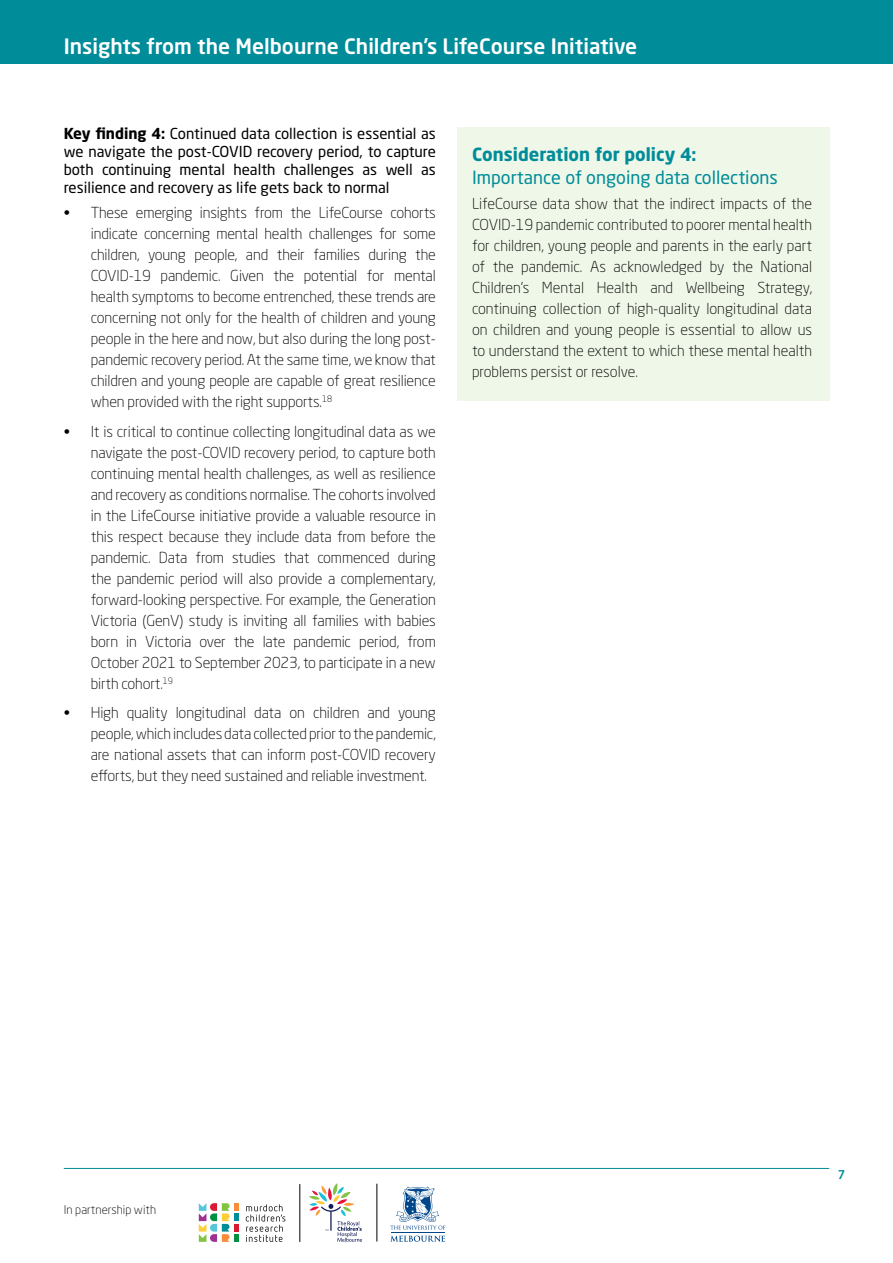
<style>
.page{position:relative;width:893px;height:1263px;background:#fff}
.page>*{position:absolute;margin:0;border:0;box-sizing:border-box;transform-origin:0 0}
.t1{font:500 21px "Neo Sans W1 G";color:#fff}
.t2{font:18px "Neo Sans W1 G";color:#008c99}
.t3{font:700 18px "Neo Sans W1 G";color:#008c99}
.t4{font:300 15px/21px "Neo Sans W1 G";letter-spacing:-.01em;color:#000;text-align:justify}
.t5{font:15px/18px "Neo Sans W1 G";color:#000;text-align:justify}
.t6{font:300 12px "Neo Sans W1 G";color:#000}
.t7{font:500 12px "Neo Sans W1 G";color:#008c99}
.s1{font-weight:700}
</style>
<div class="page">
<div style="left:0;top:0;width:893px;height:64px;background:#008c99"></div>
<hr style="left:64px;top:1168px;width:765px;height:1px;background:#008c99">
<svg style="left:309px;top:1183px;width:53px;height:59px"></svg>
<hr style="left:391px;top:1232px;width:54px;height:1px;background:#00468b">
<svg style="left:390px;top:1235px;width:55px;height:7px"></svg>
<svg style="left:390px;top:1186px;width:55px;height:43px"></svg>
<svg style="left:246px;top:1204px;width:39px;height:38px"></svg>
<svg style="left:199px;top:1203px;width:39px;height:39px"></svg>
<hr style="left:300px;top:1184px;width:1px;height:58px;background:#000">
<hr style="left:377px;top:1184px;width:1px;height:57px;background:#000">
<div style="left:457px;top:128px;width:372px;height:273px;background:#eff7e8"></div>
<h1 class="t1" style="left:64px;top:33px;width:575px">Insights from the Melbourne Children’s LifeCourse Initiative</h1>
<p class="t5" style="left:64px;top:124px;width:374px"><span class="s1">Key finding 4:</span> Continued data collection is essential as we navigate the post-COVID recovery period, to capture both continuing mental health challenges as well as resilience and recovery as life gets back to normal</p>
<p class="t4" style="left:91px;top:202px;width:347px;text-indent:-27px">• These emerging insights from the LifeCourse cohorts indicate concerning mental health challenges for some children, young people, and their families during the COVID-19 pandemic. Given the potential for mental health symptoms to become entrenched, these trends are concerning not only for the health of children and young people in the here and now, but also during the long post&shy;pandemic recovery period. At the same time, we know that children and young people are capable of great resilience when provided with the right supports.<sup>18</sup></p>
<p class="t4" style="left:91px;top:421px;width:347px;text-indent:-27px">• It is critical to continue collecting longitudinal data as we navigate the post-COVID recovery period, to capture both continuing mental health challenges, as well as resilience and recovery as conditions normalise. The cohorts involved in the LifeCourse initiative provide a valuable resource in this respect because they include data from before the pandemic. Data from studies that commenced during the pandemic period will also provide a complementary, forward-looking perspective. For example, the Generation Victoria (GenV) study is inviting all families with babies born in Victoria over the late pandemic period, from October 2021 to September 2023, to participate in a new birth cohort.<sup>19</sup></p>
<p class="t4" style="left:91px;top:702px;width:347px;text-indent:-27px">• High quality longitudinal data on children and young people, which includes data collected prior to the pandemic, are national assets that can inform post-COVID recovery efforts, but they need sustained and reliable investment.</p>
<p class="t3" style="left:472px;top:143px;width:226px">Consideration for policy 4:</p>
<p class="t2" style="left:472px;top:166px;width:307px">Importance of ongoing data collections</p>
<p class="t4" style="left:472px;top:193px;width:342px">LifeCourse data show that the indirect impacts of the COVID-19 pandemic contributed to poorer mental health for children, young people and parents in the early part of the pandemic. As acknowledged by the National Children’s Mental Health and Wellbeing Strategy, continuing collection of high-quality longitudinal data on children and young people is essential to allow us to understand the extent to which these mental health problems persist or resolve.</p>
<p class="t6" style="left:64px;top:1202px;width:94px">In partnership with</p>
<p class="t7" style="left:838px;top:1166px;width:9px">7</p>
</div>
